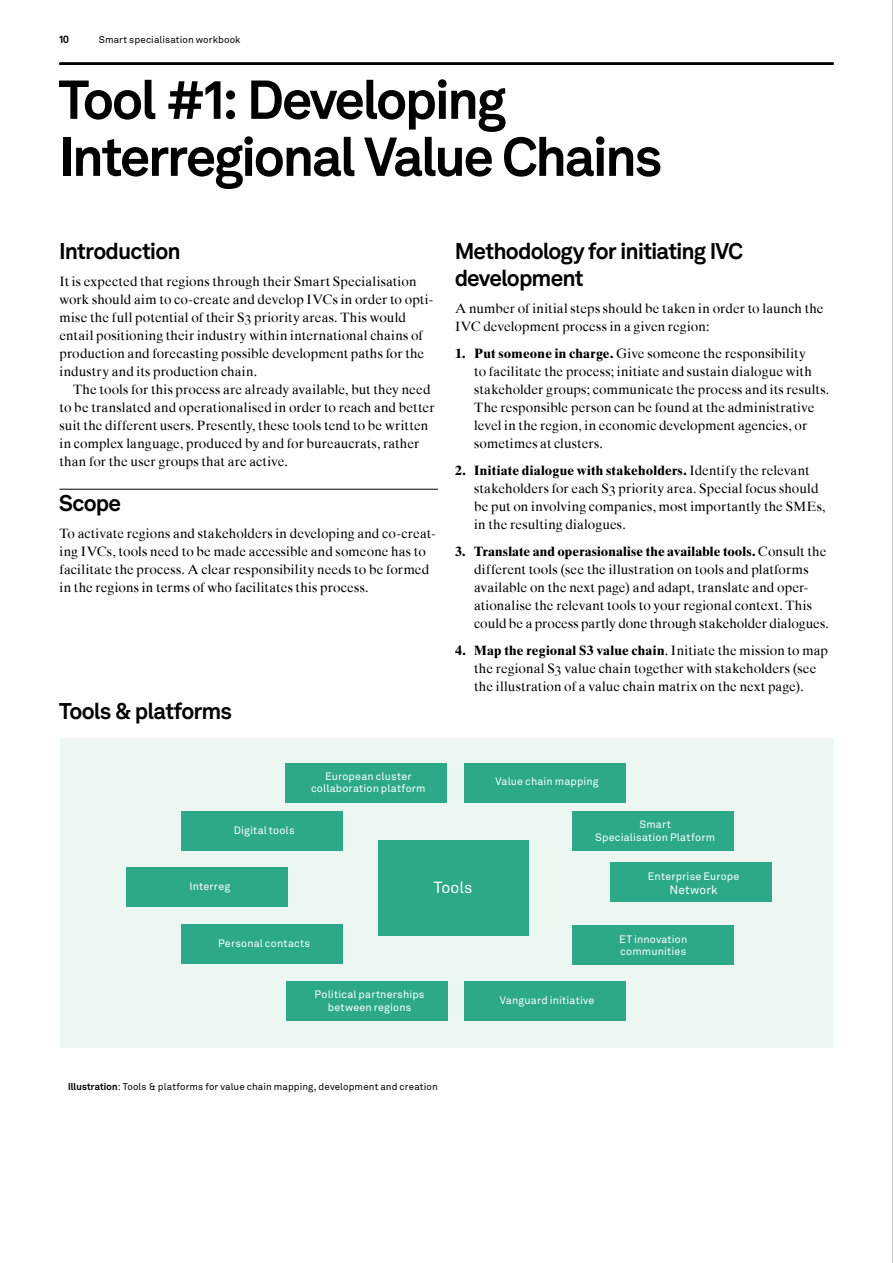
<style>
.page{position:relative;width:893px;height:1263px;background:#fff}
.page>*{position:absolute;margin:0;border:0;box-sizing:border-box;transform-origin:0 0}
.t1{font:54px/57px "Akkurat Si Two";letter-spacing:-.015em;color:#000}
.t2{font:22.5px/27px "Akkurat Si Two";letter-spacing:-.01em;color:#000}
.t3{font:16.05px "Akkurat Std";letter-spacing:.005em;color:#fff}
.t4{font:13.5px/18px "Times Ten Roman Os F";letter-spacing:.005em;color:#000}
.t5{font:700 13.5px "Times Ten LT Std";letter-spacing:.015em;color:#000}
.t6{font:12px "Akkurat Std";letter-spacing:.015em;color:#fff}
.t7{font:10.65px/12.8px "Akkurat Std";letter-spacing:.015em;color:#fff;text-align:center}
.t8{font:10.5px "Akkurat Si Two";color:#000}
.t9{font:9.75px "Akkurat Std";letter-spacing:.01em;color:#000}
.s1{font-family:"Times Ten LT Std";font-weight:700}
.s2{font-family:"Times Ten Roman Os F";font-weight:400}
.s3{font-family:"Akkurat Si Two"}
</style>
<div class="page">
<hr style="left:892px;top:0;width:1px;height:1263px;background:#9d9e9e">
<hr style="left:60px;top:63px;width:773px;height:2px;background:#000">
<hr style="left:60px;top:489px;width:378px;height:1px;background:#000">
<div style="left:60px;top:738px;width:773px;height:309px;background:#ecf7f2"></div>
<div style="left:378px;top:840px;width:151px;height:96px;background:#2ba989"></div>
<div style="left:181px;top:811px;width:161px;height:39px;background:#2ba989"></div>
<div style="left:127px;top:867px;width:161px;height:40px;background:#2ba989"></div>
<div style="left:181px;top:924px;width:161px;height:40px;background:#2ba989"></div>
<div style="left:286px;top:981px;width:162px;height:40px;background:#2ba989"></div>
<div style="left:464px;top:981px;width:161px;height:40px;background:#2ba989"></div>
<div style="left:610px;top:862px;width:162px;height:39px;background:#2ba989"></div>
<div style="left:572px;top:925px;width:161px;height:40px;background:#2ba989"></div>
<div style="left:285px;top:763px;width:161px;height:39px;background:#2ba989"></div>
<div style="left:464px;top:763px;width:161px;height:39px;background:#2ba989"></div>
<div style="left:572px;top:811px;width:161px;height:39px;background:#2ba989"></div>
<p class="t8" style="left:60px;top:32px;width:11px">10</p>
<p class="t9" style="left:99px;top:33px;width:143px">Smart specialisation workbook</p>
<h1 class="t1" style="left:60px;top:70px;width:603px">Tool #1: Developing<br>Interregional Value Chains</h1>
<h2 class="t2" style="left:60px;top:237px;width:122px">Introduction</h2>
<p class="t4" style="left:60px;top:272px;width:375px">It is expected that regions through their Smart Specialisation work should aim to co-create and develop IVCs in order to opti&shy;mise the full potential of their S3 priority areas. This would entail positioning their industry within international chains of production and forecasting possible development paths for the industry and its production chain.</p>
<p class="t4" style="left:60px;top:380px;width:377px;text-indent:14px">The tools for this process are already available, but they need to be translated and operationalised in order to reach and better suit the different users. Presently, these tools tend to be written in complex language, produced by and for bureaucrats, rather than for the user groups that are active.</p>
<h2 class="t2" style="left:60px;top:489px;width:63px">Scope</h2>
<p class="t4" style="left:60px;top:524px;width:378px">To activate regions and stakeholders in developing and co-creat&shy;ing IVCs, tools need to be made accessible and someone has to facilitate the process. A clear responsibility needs to be formed in the regions in terms of who facilitates this process.</p>
<h2 class="t2" style="left:60px;top:697px;width:174px">Tools &amp; platforms</h2>
<h2 class="t2" style="left:455px;top:237px;width:289px">Methodology for initiating IVC development</h2>
<p class="t4" style="left:455px;top:299px;width:370px">A number of initial steps should be taken in order to launch the<br>IVC development process in a given region:</p>
<p class="t4" style="left:474px;top:344px;width:357px;text-indent:-19px"><span class="s1">1. Put someone in charge.</span> Give someone the responsibility<br>to facilitate the process; initiate and sustain dialogue with stakeholder groups; communicate the process and its results.<br>The responsible person can be found at the administrative level in the region, in economic development agencies, or sometimes at clusters.</p>
<p class="t5" style="left:455px;top:462px;width:356px">2. Initiate dialogue with stakeholders. <span class="s2">Identify the relevant</span></p>
<p class="t4" style="left:474px;top:479px;width:353px">stakeholders for each S3 priority area. Special focus should be put on involving companies, most importantly the SMEs, in the resulting dialogues.</p>
<p class="t5" style="left:455px;top:543px;width:373px">3. Translate and operasionalise the available tools. <span class="s2">Consult the</span></p>
<p class="t4" style="left:474px;top:560px;width:356px">different tools (see the illustration on tools and platforms available on the next page) and adapt, translate and oper&shy;ationalise the relevant tools to your regional context. This could be a process partly done through stakeholder dialogues.</p>
<p class="t5" style="left:455px;top:642px;width:375px">4. Map the regional S3 value chain<span class="s2">. Initiate the mission to map</span></p>
<p class="t4" style="left:474px;top:659px;width:344px">the regional S3 value chain together with stakeholders (see the illustration of a value chain matrix on the next page).</p>
<p class="t7" style="left:234px;top:823px;width:62px">Digital tools</p>
<p class="t7" style="left:190px;top:880px;width:42px">Interreg</p>
<p class="t7" style="left:311px;top:770px;width:116px">European cluster collaboration platform</p>
<p class="t7" style="left:495px;top:775px;width:105px">Value chain mapping</p>
<p class="t3" style="left:434px;top:878px;width:40px">Tools</p>
<p class="t7" style="left:595px;top:818px;width:121px">Smart<br>Specialisation Platform</p>
<p class="t7" style="left:648px;top:870px;width:93px">Enterprise Europe</p>
<p class="t6" style="left:669px;top:883px;width:50px">Network</p>
<p class="t7" style="left:218px;top:937px;width:94px">Personal contacts</p>
<p class="t7" style="left:315px;top:988px;width:111px">Political partnerships between regions</p>
<p class="t7" style="left:500px;top:994px;width:96px">Vanguard initiative</p>
<p class="t7" style="left:619px;top:932px;width:70px;text-align:left">ET innovation communities</p>
<p class="t9" style="left:68px;top:1080px;width:371px"><span class="s3">Illustration</span>: Tools &amp; platforms for value chain mapping, development and creation</p>
</div>
